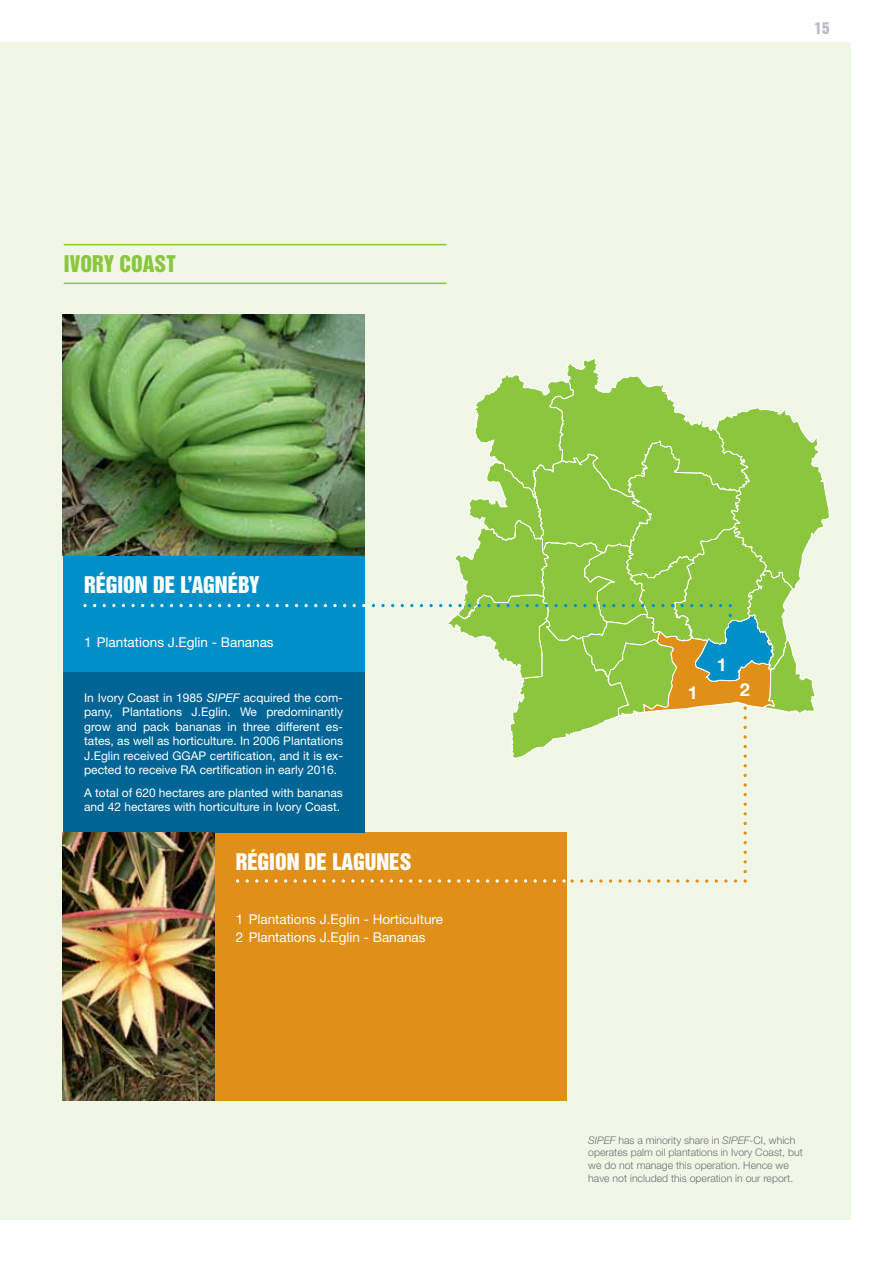
<style>
.page{position:relative;width:893px;height:1263px;background:#fff}
.page>*{position:absolute;margin:0;border:0;box-sizing:border-box;transform-origin:0 0}
.t1{font:21px "Helvetica Inserat LT Std";color:#fff}
.t2{font:21px "Helvetica Inserat LT Std";color:#8cc63f}
.t3{font:700 18px "Helvetica Neue LT Std";color:#fff}
.t4{font:15px "Helvetica Inserat LT Std";color:#bbbdc0}
.t5{font:13.5px/18px "Helvetica Neue LT Std";color:#fff}
.t6{font:12px/14.4px "Helvetica Neue LT Std";color:#fff;text-align:justify}
.t7{font:300 10.5px/12.6px "Helvetica Neue LT Std";color:#6d6e70}
.s1{font-style:italic}
</style>
<div class="page">
<div style="left:0;top:43px;width:850px;height:1177px;background:#f0f7e7"></div>
<hr style="left:64px;top:244px;width:382px;height:1px;background:#8cc63f">
<hr style="left:64px;top:283px;width:382px;height:1px;background:#8cc63f">
<div style="left:63px;top:555px;width:301px;height:227px;background:#0090c8"></div>
<div style="left:215px;top:832px;width:352px;height:268px;background:#e08f18"></div>
<div style="left:63px;top:672px;width:301px;height:161px;background:#006495"></div>
<img style="left:63px;top:314px;width:301px;height:241px">
<img style="left:63px;top:833px;width:152px;height:267px">
<svg style="left:83px;top:604px;width:4px;height:3px"></svg>
<svg style="left:131px;top:604px;width:4px;height:3px"></svg>
<svg style="left:160px;top:604px;width:4px;height:3px"></svg>
<svg style="left:179px;top:604px;width:4px;height:3px"></svg>
<svg style="left:208px;top:604px;width:4px;height:3px"></svg>
<svg style="left:256px;top:604px;width:4px;height:3px"></svg>
<svg style="left:304px;top:604px;width:4px;height:3px"></svg>
<svg style="left:333px;top:604px;width:4px;height:3px"></svg>
<svg style="left:381px;top:604px;width:4px;height:3px"></svg>
<svg style="left:429px;top:604px;width:4px;height:3px"></svg>
<svg style="left:236px;top:879px;width:3px;height:4px"></svg>
<svg style="left:246px;top:879px;width:3px;height:4px"></svg>
<svg style="left:255px;top:879px;width:3px;height:4px"></svg>
<svg style="left:265px;top:879px;width:3px;height:4px"></svg>
<svg style="left:274px;top:879px;width:4px;height:4px"></svg>
<svg style="left:284px;top:879px;width:3px;height:4px"></svg>
<svg style="left:294px;top:879px;width:3px;height:4px"></svg>
<svg style="left:313px;top:879px;width:3px;height:4px"></svg>
<svg style="left:322px;top:879px;width:4px;height:4px"></svg>
<svg style="left:332px;top:879px;width:3px;height:4px"></svg>
<svg style="left:342px;top:879px;width:3px;height:4px"></svg>
<svg style="left:351px;top:879px;width:4px;height:4px"></svg>
<svg style="left:361px;top:879px;width:3px;height:4px"></svg>
<svg style="left:370px;top:879px;width:4px;height:4px"></svg>
<svg style="left:380px;top:879px;width:3px;height:4px"></svg>
<svg style="left:390px;top:879px;width:3px;height:4px"></svg>
<svg style="left:399px;top:879px;width:4px;height:4px"></svg>
<svg style="left:409px;top:879px;width:3px;height:4px"></svg>
<svg style="left:419px;top:879px;width:3px;height:4px"></svg>
<svg style="left:438px;top:879px;width:3px;height:4px"></svg>
<svg style="left:447px;top:879px;width:4px;height:4px"></svg>
<svg style="left:457px;top:879px;width:3px;height:4px"></svg>
<svg style="left:467px;top:879px;width:3px;height:4px"></svg>
<svg style="left:476px;top:879px;width:4px;height:4px"></svg>
<svg style="left:486px;top:879px;width:3px;height:4px"></svg>
<svg style="left:495px;top:879px;width:4px;height:4px"></svg>
<svg style="left:505px;top:879px;width:3px;height:4px"></svg>
<svg style="left:524px;top:879px;width:3px;height:4px"></svg>
<svg style="left:533px;top:879px;width:4px;height:4px"></svg>
<svg style="left:543px;top:879px;width:3px;height:4px"></svg>
<svg style="left:553px;top:879px;width:3px;height:4px"></svg>
<svg style="left:562px;top:879px;width:12px;height:4px"></svg>
<svg style="left:580px;top:879px;width:3px;height:4px"></svg>
<svg style="left:590px;top:879px;width:3px;height:4px"></svg>
<svg style="left:609px;top:879px;width:3px;height:4px"></svg>
<svg style="left:618px;top:879px;width:4px;height:4px"></svg>
<svg style="left:628px;top:879px;width:3px;height:4px"></svg>
<svg style="left:638px;top:879px;width:3px;height:4px"></svg>
<svg style="left:647px;top:879px;width:4px;height:4px"></svg>
<svg style="left:657px;top:879px;width:3px;height:4px"></svg>
<svg style="left:666px;top:879px;width:4px;height:4px"></svg>
<svg style="left:686px;top:879px;width:3px;height:4px"></svg>
<svg style="left:695px;top:879px;width:4px;height:4px"></svg>
<svg style="left:705px;top:879px;width:3px;height:4px"></svg>
<svg style="left:715px;top:879px;width:3px;height:4px"></svg>
<svg style="left:734px;top:879px;width:3px;height:4px"></svg>
<svg style="left:743px;top:879px;width:4px;height:4px"></svg>
<svg style="left:439px;top:358px;width:391px;height:409px"></svg>
<svg style="left:743px;top:774px;width:4px;height:3px"></svg>
<svg style="left:743px;top:783px;width:4px;height:4px"></svg>
<svg style="left:743px;top:793px;width:4px;height:3px"></svg>
<svg style="left:743px;top:822px;width:4px;height:3px"></svg>
<svg style="left:743px;top:831px;width:4px;height:4px"></svg>
<svg style="left:743px;top:841px;width:4px;height:3px"></svg>
<svg style="left:743px;top:851px;width:4px;height:3px"></svg>
<svg style="left:743px;top:860px;width:4px;height:4px"></svg>
<svg style="left:743px;top:870px;width:4px;height:3px"></svg>
<h1 class="t2" style="left:64px;top:254px;width:114px">IVORY COAST</h1>
<h1 class="t1" style="left:84px;top:575px;width:177px">RÉGION DE L’AGNÉBY</h1>
<p class="t5" style="left:84px;top:634px;width:191px">1 Plantations J.Eglin - Bananas</p>
<p class="t6" style="left:84px;top:692px;width:260px">In Ivory Coast in 1985 <span class="s1">SIPEF</span> acquired the com&shy;pany, Plantations J.Eglin. We predominantly grow and pack bananas in three different es&shy;tates, as well as horticulture. In 2006 Plantations J.Eglin received GGAP certification, and it is ex&shy;pected to receive RA certification in early 2016.</p>
<p class="t6" style="left:84px;top:786px;width:260px">A total of 620 hectares are planted with bananas and 42 hectares with horticulture in Ivory Coast.</p>
<h1 class="t1" style="left:236px;top:852px;width:177px">RÉGION DE LAGUNES</h1>
<p class="t5" style="left:236px;top:911px;width:209px">1 Plantations J.Eglin - Horticulture<br>2 Plantations J.Eglin - Bananas</p>
<p class="t4" style="left:815px;top:22px;width:16px">15</p>
<h2 class="t3" style="left:717px;top:658px;width:12px">1</h2>
<h2 class="t3" style="left:688px;top:686px;width:12px">1</h2>
<h2 class="t3" style="left:740px;top:683px;width:12px">2</h2>
<p class="t7" style="left:588px;top:1135px;width:216px"><span class="s1">SIPEF</span> has a minority share in <span class="s1">SIPEF</span>-CI, which operates palm oil plantations in Ivory Coast, but we do not manage this operation. Hence we have not included this operation in our report.</p>
</div>
